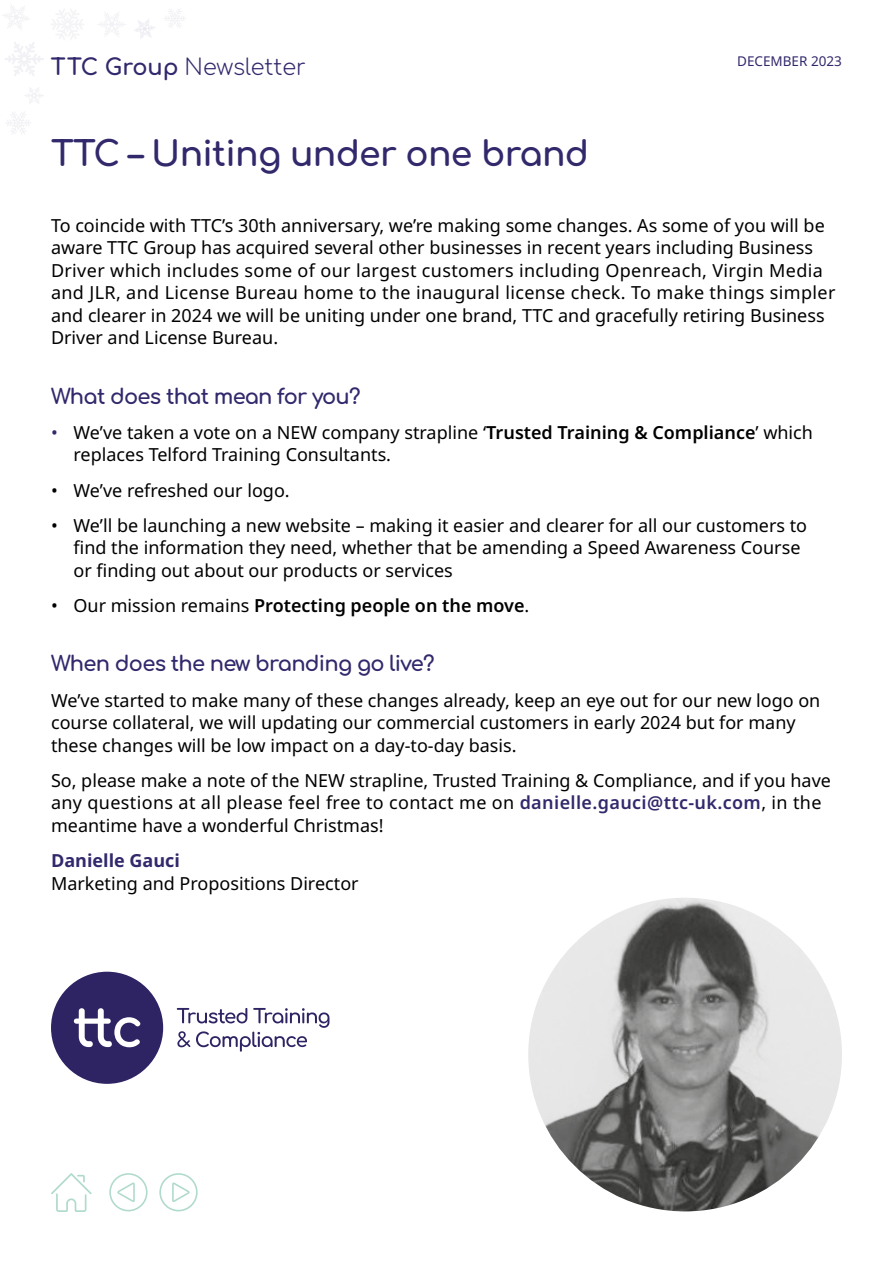
<style>
.page{position:relative;width:893px;height:1263px;background:#fff}
.page>*{position:absolute;margin:0;border:0;box-sizing:border-box;transform-origin:0 0}
.t1{font:700 34.5px "Comfortaa";letter-spacing:-.02em;color:#31296c}
.t2{font:300 22.5px "Comfortaa";color:#31296c}
.t3{font:700 21px "Comfortaa";letter-spacing:-.035em;color:#31296c}
.t4{font:18px/22.5px "Noto Sans";color:#000}
.t5{font:600 18px "Noto Sans";color:#000}
.t6{font:700 18px "Noto Sans";color:#31296c}
.t7{font:13.5px "Noto Sans";color:#31296c}
.s1{font-weight:700}
.s2{color:#31296c}
.s3{font-weight:600}
.s4{font-weight:400}
.s5{font-weight:600;color:#31296c}
</style>
<div class="page">
<svg style="left:51px;top:10px;width:33px;height:29px"></svg>
<svg style="left:25px;top:87px;width:18px;height:17px"></svg>
<svg style="left:5px;top:42px;width:38px;height:34px"></svg>
<svg style="left:98px;top:12px;width:28px;height:24px"></svg>
<svg style="left:3px;top:5px;width:25px;height:23px"></svg>
<svg style="left:134px;top:19px;width:22px;height:20px"></svg>
<svg style="left:7px;top:112px;width:22px;height:22px"></svg>
<svg style="left:164px;top:9px;width:22px;height:19px"></svg>
<svg style="left:159px;top:1173px;width:39px;height:38px"></svg>
<svg style="left:109px;top:1173px;width:39px;height:38px"></svg>
<svg style="left:51px;top:1173px;width:41px;height:39px"></svg>
<div style="left:51px;top:972px;width:112px;height:112px;background:#2e2363;border-radius:50%"></div>
<svg style="left:74px;top:1008px;width:66px;height:39px"></svg>
<svg style="left:177px;top:1008px;width:152px;height:44px"></svg>
<img style="left:528px;top:898px;width:314px;height:313px;border-radius:157px">
<p class="t2" style="left:51px;top:47px;width:257px"><span class="s1">TTC Group</span> Newsletter</p>
<p class="t7" style="left:737px;top:51px;width:106px">DECEMBER 2023</p>
<h1 class="t1" style="left:51px;top:123px;width:540px">TTC – Uniting under one brand</h1>
<p class="t4" style="left:51px;top:214px;width:786px">To coincide with TTC’s 30th anniversary, we’re making some changes. As some of you will be aware TTC Group has acquired several other businesses in recent years including Business Driver which includes some of our largest customers including Openreach, Virgin Media and JLR, and License Bureau home to the inaugural license check. To make things simpler and clearer in 2024 we will be uniting under one brand, TTC and gracefully retiring Business Driver and License Bureau.</p>
<p class="t3" style="left:51px;top:377px;width:311px">What does that mean for you?</p>
<p class="t4" style="left:74px;top:422px;width:741px;text-indent:-22px"><span class="s2">•</span> We’ve taken a vote on a NEW company strapline ‘<span class="s3">Trusted Training &amp; Compliance</span>’ which replaces Telford Training Consultants.</p>
<p class="t4" style="left:51px;top:479px;width:240px">• We’ve refreshed our logo.</p>
<p class="t4" style="left:74px;top:515px;width:735px;text-indent:-22px">• We’ll be launching a new website – making it easier and clearer for all our customers to find the information they need, whether that be amending a Speed Awareness Course or finding out about our products or services</p>
<p class="t5" style="left:51px;top:593px;width:480px"><span class="s4">• Our mission remains</span> Protecting people on the move<span class="s4">.</span></p>
<p class="t3" style="left:51px;top:645px;width:385px">When does the new branding go live?</p>
<p class="t4" style="left:51px;top:689px;width:771px">We’ve started to make many of these changes already, keep an eye out for our new logo on course collateral, we will updating our commercial customers in early 2024 but for many these changes will be low impact on a day-to-day basis.</p>
<p class="t4" style="left:51px;top:770px;width:781px">So, please make a note of the NEW strapline, Trusted Training &amp; Compliance, and if you have any questions at all please feel free to contact me on <span class="s5">danielle.gauci@ttc-uk.com</span>, in the meantime have a wonderful Christmas!</p>
<p class="t6" style="left:51px;top:848px;width:130px">Danielle Gauci</p>
<p class="t4" style="left:51px;top:872px;width:309px">Marketing and Propositions Director</p>
</div>
